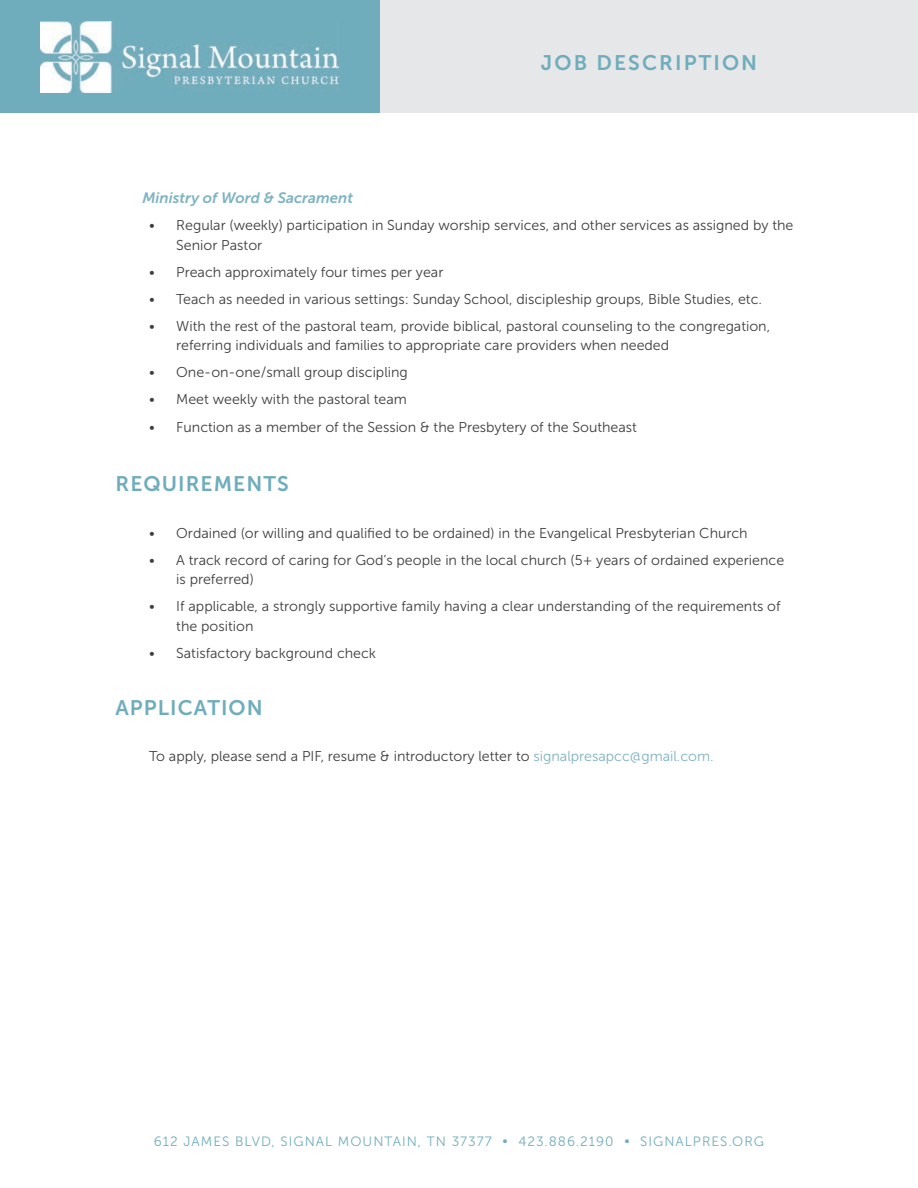
<style>
.page{position:relative;width:918px;height:1188px;background:#fff}
.page>*{position:absolute;margin:0;border:0;box-sizing:border-box;transform-origin:0 0}
.t1{font:21px "Museo Sans 700";letter-spacing:.05em;color:#6fadbc}
.t2{font:21px "Museo Sans 700";letter-spacing:.1em;color:#6fadbc}
.t3{font:italic 15px "Museo Sans 700";color:#7db3c1}
.t4{font:14.25px/19.5px "Museo Sans 300";color:#3e3e3f}
.t5{font:13.5px "Museo Sans 300";letter-spacing:.075em;color:#6fadbc}
.s1{color:#7db3c1}
</style>
<div class="page">
<div style="left:0;top:0;width:379px;height:113px;background:#6fadbc"></div>
<img style="left:41px;top:22px;width:298px;height:71px">
<div style="left:380px;top:1px;width:537px;height:112px;background:#e6e7e9"></div>
<h1 class="t2" style="left:541px;top:51px;width:218px">JOB DESCRIPTION</h1>
<p class="t3" style="left:142px;top:190px;width:212px">Ministry of Word &amp; Sacrament</p>
<p class="t4" style="left:176px;top:216px;width:619px;text-indent:-27px">• Regular (weekly) participation in Sunday worship services, and other services as assigned by the<br>Senior Pastor</p>
<p class="t4" style="left:149px;top:262px;width:296px">• Preach approximately four times per year</p>
<p class="t4" style="left:149px;top:289px;width:614px">• Teach as needed in various settings: Sunday School, discipleship groups, Bible Studies, etc.</p>
<p class="t4" style="left:176px;top:316px;width:595px;text-indent:-27px">• With the rest of the pastoral team, provide biblical, pastoral counseling to the congregation, referring individuals and families to appropriate care providers when needed</p>
<p class="t4" style="left:149px;top:363px;width:260px">• One-on-one/small group discipling</p>
<p class="t4" style="left:149px;top:390px;width:259px">• Meet weekly with the pastoral team</p>
<p class="t4" style="left:149px;top:417px;width:489px">• Function as a member of the Session &amp; the Presbytery of the Southeast</p>
<h1 class="t1" style="left:116px;top:473px;width:175px">REQUIREMENTS</h1>
<p class="t4" style="left:149px;top:523px;width:600px">• Ordained (or willing and qualified to be ordained) in the Evangelical Presbyterian Church</p>
<p class="t4" style="left:176px;top:550px;width:610px;text-indent:-27px">• A track record of caring for God’s people in the local church (5+ years of ordained experience is preferred)</p>
<p class="t4" style="left:176px;top:597px;width:606px;text-indent:-27px">• If applicable, a strongly supportive family having a clear understanding of the requirements of the position</p>
<p class="t4" style="left:149px;top:643px;width:228px">• Satisfactory background check</p>
<h1 class="t1" style="left:116px;top:696px;width:149px">APPLICATION</h1>
<p class="t4" style="left:149px;top:747px;width:566px">To apply, please send a PIF, resume &amp; introductory letter to <span class="s1">signalpresapcc@gmail.com.</span></p>
<p class="t5" style="left:154px;top:1134px;width:612px">612 JAMES BLVD, SIGNAL MOUNTAIN, TN 37377 • 423.886.2190 • SIGNALPRES.ORG</p>
</div>
